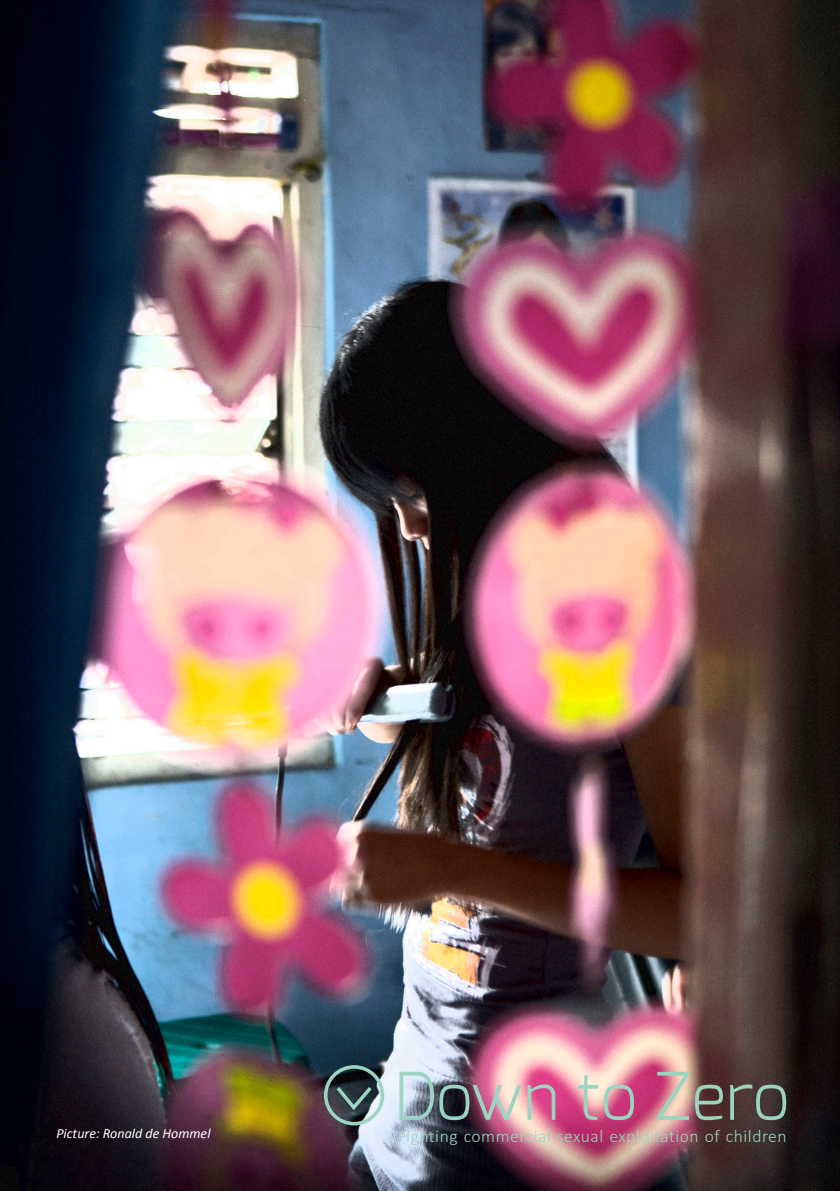
<style>
.page{position:relative;width:840px;height:1191px;background:#fff}
.page>*{position:absolute;margin:0;border:0;box-sizing:border-box;transform-origin:0 0}
.t1{font:300 65.6px "Exo";color:#9bd5c2}
.t2{font:300 17.6px "Calibri";letter-spacing:.03em;color:#9cd5c2}
.t3{font:italic 14px "Calibri";color:#fff}
</style>
<div class="page">
<img style="left:0;top:0;width:839px;height:1191px">
<div style="left:324px;top:1065px;width:60px;height:60px;border:4px solid #9bd5c2;border-radius:50%"></div>
<svg style="left:333px;top:1083px;width:42px;height:30px"></svg>
<p class="t3" style="left:56px;top:1124px;width:156px">Picture: Ronald de Hommel</p>
<p class="t1" style="left:393px;top:1054px;width:397px">Down to Zero</p>
<p class="t2" style="left:397px;top:1125px;width:390px">Fighting commercial sexual exploitation of children</p>
</div>
